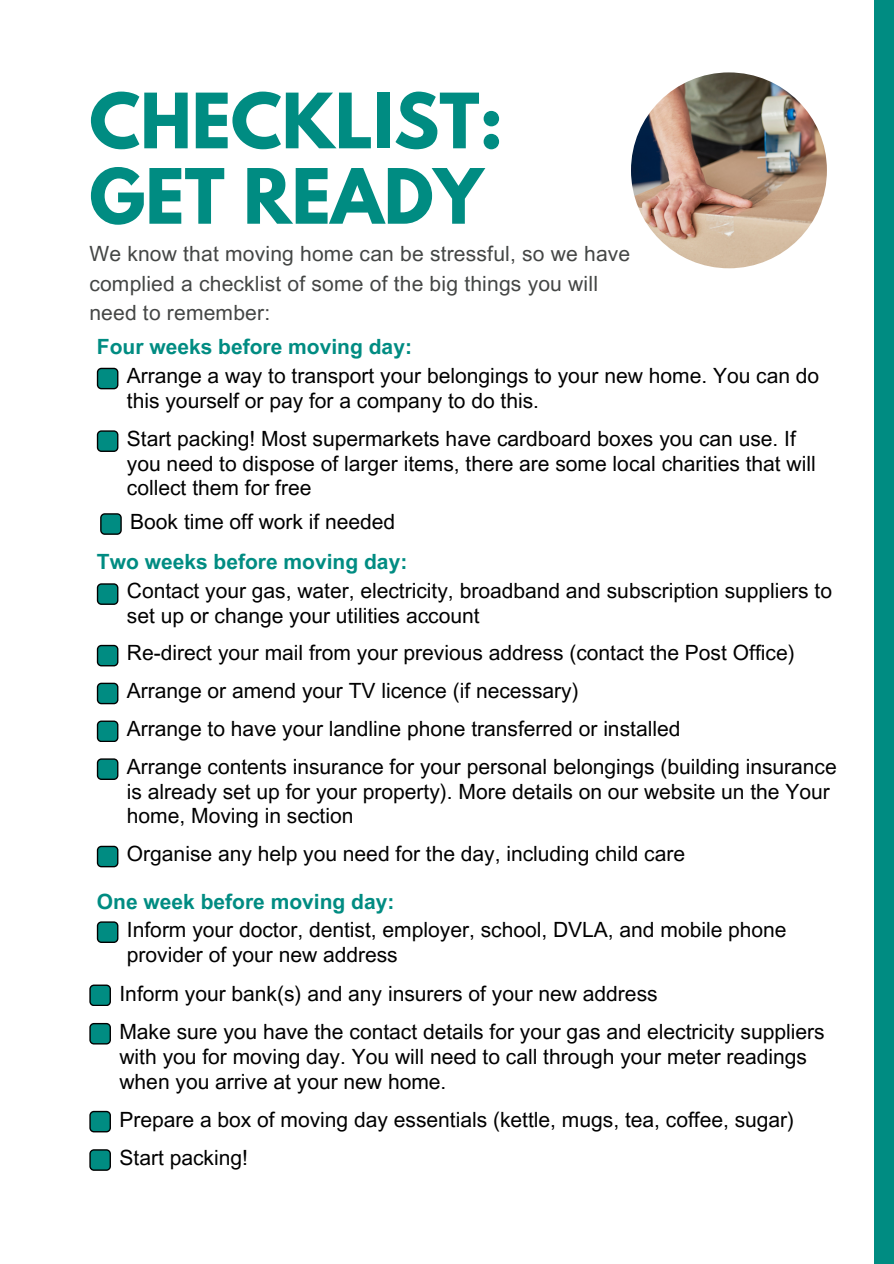
<style>
.page{position:relative;width:894px;height:1264px;background:#fff}
.page>*{position:absolute;margin:0;border:0;box-sizing:border-box;transform-origin:0 0}
.t1{font:700 67.5px/75.3px "League Spartan";color:#008c82}
.t2{font:21px/24.8px "Arial MT Pro";color:#000}
.t3{font:21px/29.2px "Arial MT Pro";letter-spacing:.01em;color:#444645}
.t4{font:700 21px "Arial MT Pro";color:#008c82}
</style>
<div class="page">
<img style="left:630px;top:72px;width:196px;height:196px;border-radius:50%">
<div style="left:873px;top:0;width:20px;height:1263px;background:#008c82"></div>
<svg style="left:97px;top:583px;width:21px;height:21px"></svg>
<svg style="left:97px;top:758px;width:21px;height:21px"></svg>
<svg style="left:97px;top:645px;width:21px;height:21px"></svg>
<svg style="left:97px;top:682px;width:21px;height:22px"></svg>
<svg style="left:97px;top:720px;width:21px;height:22px"></svg>
<svg style="left:97px;top:368px;width:21px;height:21px"></svg>
<svg style="left:97px;top:430px;width:21px;height:22px"></svg>
<svg style="left:100px;top:513px;width:21px;height:21px"></svg>
<svg style="left:97px;top:845px;width:21px;height:22px"></svg>
<svg style="left:97px;top:921px;width:21px;height:21px"></svg>
<svg style="left:89px;top:984px;width:22px;height:21px"></svg>
<svg style="left:89px;top:1149px;width:22px;height:21px"></svg>
<svg style="left:89px;top:1110px;width:22px;height:22px"></svg>
<svg style="left:89px;top:1022px;width:22px;height:22px"></svg>
<p class="t1" style="left:89px;top:92px;width:415px">CHECKLIST:<br>GET READY</p>
<p class="t3" style="left:89px;top:242px;width:542px">We know that moving home can be stressful, so we have complied a checklist of some of the big things you will need to remember:</p>
<p class="t4" style="left:97px;top:339px;width:316px">Four weeks before moving day:</p>
<p class="t2" style="left:127px;top:366px;width:693px">Arrange a way to transport your belongings to your new home. You can do this yourself or pay for a company to do this.</p>
<p class="t2" style="left:127px;top:429px;width:690px">Start packing! Most supermarkets have cardboard boxes you can use. If you need to dispose of larger items, there are some local charities that will collect them for free</p>
<p class="t2" style="left:130px;top:511px;width:266px">Book time off work if needed</p>
<h2 class="t4" style="left:97px;top:553px;width:312px">Two weeks before moving day:</h2>
<p class="t2" style="left:127px;top:580px;width:706px">Contact your gas, water, electricity, broadband and subscription suppliers to set up or change your utilities account</p>
<p class="t2" style="left:127px;top:643px;width:669px">Re-direct your mail from your previous address (contact the Post Office)</p>
<h2 class="t2" style="left:127px;top:681px;width:453px">Arrange or amend your TV licence (if necessary)</h2>
<p class="t2" style="left:127px;top:719px;width:554px">Arrange to have your landline phone transferred or installed</p>
<p class="t2" style="left:127px;top:756px;width:711px">Arrange contents insurance for your personal belongings (building insurance is already set up for your property). More details on our website un the Your home, Moving in section</p>
<p class="t2" style="left:127px;top:844px;width:559px">Organise any help you need for the day, including child care</p>
<p class="t4" style="left:97px;top:893px;width:299px">One week before moving day:</p>
<p class="t2" style="left:127px;top:920px;width:661px">Inform your doctor, dentist, employer, school, DVLA, and mobile phone provider of your new address</p>
<p class="t2" style="left:119px;top:983px;width:539px">Inform your bank(s) and any insurers of your new address</p>
<p class="t2" style="left:119px;top:1021px;width:706px">Make sure you have the contact details for your gas and electricity suppliers with you for moving day. You will need to call through your meter readings when you arrive at your new home.</p>
<p class="t2" style="left:119px;top:1109px;width:676px">Prepare a box of moving day essentials (kettle, mugs, tea, coffee, sugar)</p>
<p class="t2" style="left:119px;top:1148px;width:130px">Start packing!</p>
</div>
